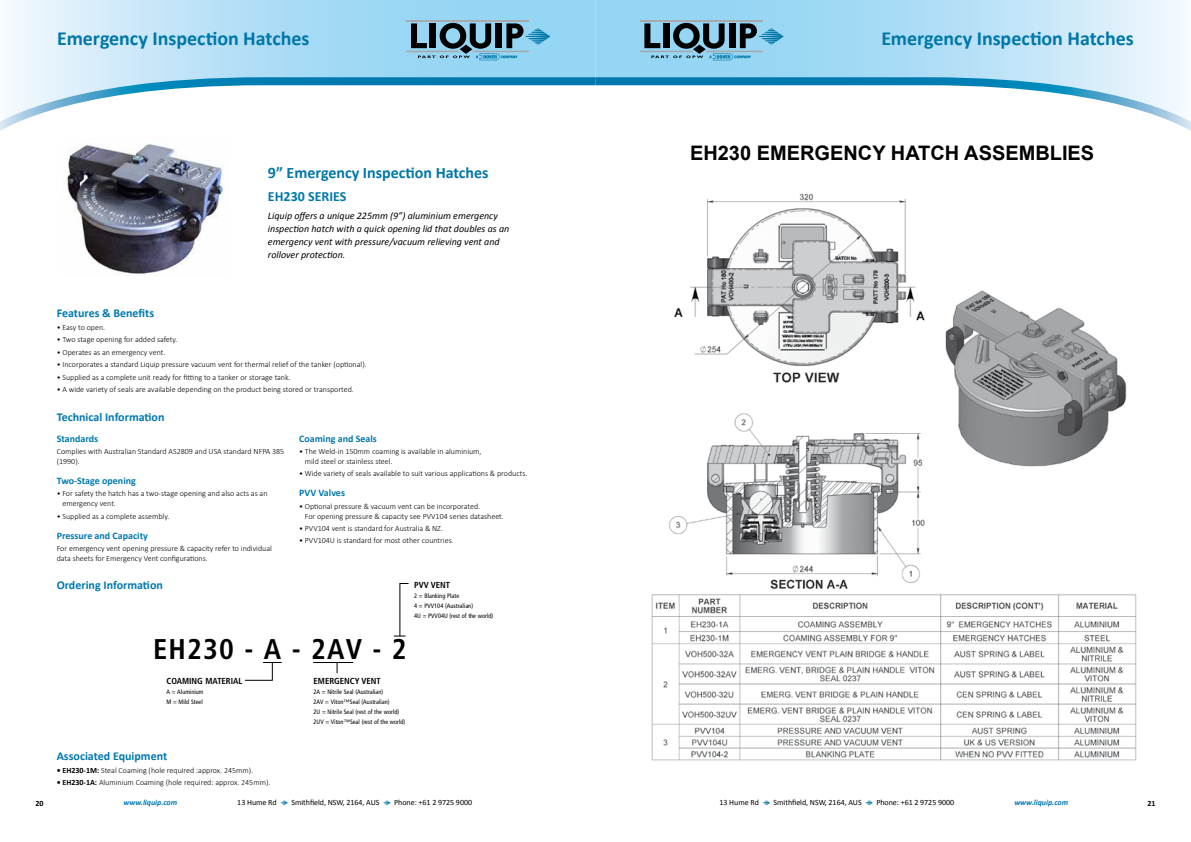
<style>
.page{position:relative;width:1191px;height:842px;background:#fff}
.page>*{position:absolute;margin:0;border:0;box-sizing:border-box;transform-origin:0 0}
.t1{font:700 condensed 28.5px "Frutiger LT Std";letter-spacing:.04em;color:#000}
.t2{font:700 20px "Calibri";letter-spacing:-.005em;color:#0077a8}
.t3{font:700 20px "Arial";color:#000}
.t4{font:700 16px "Calibri";color:#0077a8}
.t5{font:700 14px "Calibri";color:#0078ae}
.t6{font:700 12px "Calibri";color:#0078ae}
.t7{font:italic 10px/13px "Calibri";color:#000}
.t8{font:700 10px "Calibri";color:#0078ae}
.t9{font:700 condensed 8.7px "Frutiger LT Std";color:#000}
.t10{font:300 8px/9.6px "Calibri";color:#000}
.t11{font:8px "Calibri";letter-spacing:-.005em;color:#000}
.t12{font:italic 700 8px "Calibri";letter-spacing:-.005em;color:#0078ae}
.t13{font:700 8px "Calibri";color:#000}
.t14{font:condensed 6.3px/10px "Frutiger LT Std";color:#000}
.s1{font-weight:700}
</style>
<div class="page">
<svg style="left:10px;top:0;width:585px;height:73px;background:#b5e0f6"></svg>
<svg style="left:595px;top:0;width:587px;height:73px;background:#b5e0f6"></svg>
<svg style="left:0;top:73px;width:587px;height:58px"></svg>
<svg style="left:587px;top:73px;width:604px;height:58px"></svg>
<hr style="left:406px;top:20px;width:123px;height:2px;background:#a7a9ac">
<svg style="left:406px;top:23px;width:144px;height:37px;background:#628fa4"></svg>
<hr style="left:640px;top:20px;width:122px;height:2px;background:#a7a9ac">
<svg style="left:640px;top:23px;width:143px;height:37px;background:#628fa4"></svg>
<svg style="left:280px;top:800px;width:8px;height:6px"></svg>
<svg style="left:383px;top:800px;width:8px;height:5px"></svg>
<svg style="left:762px;top:800px;width:8px;height:6px"></svg>
<svg style="left:865px;top:800px;width:8px;height:5px"></svg>
<img style="left:651px;top:193px;width:486px;height:568px">
<img style="left:63px;top:144px;width:161px;height:132px">
<hr style="left:313px;top:662px;width:40px;height:1px;background:#000">
<svg style="left:394px;top:583px;width:15px;height:54px"></svg>
<svg style="left:245px;top:662px;width:37px;height:19px"></svg>
<h2 class="t2" style="left:57px;top:24px;width:254px">Emergency Inspection Hatches</h2>
<h2 class="t2" style="left:881px;top:24px;width:254px">Emergency Inspection Hatches</h2>
<h3 class="t4" style="left:268px;top:162px;width:222px">9” Emergency Inspection Hatches</h3>
<h3 class="t5" style="left:268px;top:186px;width:80px">EH230 SERIES</h3>
<p class="t7" style="left:268px;top:209px;width:243px">Liquip offers a unique 225mm (9”) aluminium emergency inspection hatch with a quick opening lid that doubles as an emergency vent with pressure/vacuum relieving vent and rollover protection.</p>
<h3 class="t6" style="left:57px;top:305px;width:99px">Features &amp; Benefits</h3>
<p class="t10" style="left:57px;top:322px;width:50px">• Easy to open.</p>
<p class="t10" style="left:57px;top:335px;width:122px">• Two stage opening for added safety.</p>
<p class="t10" style="left:57px;top:347px;width:110px">• Operates as an emergency vent.</p>
<p class="t10" style="left:57px;top:360px;width:311px">• Incorporates a standard Liquip pressure vacuum vent for thermal relief of the tanker (optional).</p>
<p class="t10" style="left:57px;top:372px;width:235px">• Supplied as a complete unit ready for fitting to a tanker or storage tank.</p>
<p class="t10" style="left:57px;top:384px;width:298px">• A wide variety of seals are available depending on the product being stored or transported.</p>
<h3 class="t6" style="left:57px;top:408px;width:109px">Technical Information</h3>
<p class="t8" style="left:57px;top:431px;width:43px">Standards</p>
<p class="t10" style="left:57px;top:446px;width:229px">Complies with Australian Standard AS2809 and USA standard NFPA 385 (1990).</p>
<p class="t8" style="left:57px;top:474px;width:81px">Two-Stage opening</p>
<p class="t10" style="left:62px;top:489px;width:207px;text-indent:-6px">• For safety the hatch has a two-stage opening and also acts as an emergency vent.</p>
<p class="t10" style="left:57px;top:511px;width:114px">• Supplied as a complete assembly.</p>
<p class="t8" style="left:57px;top:529px;width:93px">Pressure and Capacity</p>
<p class="t10" style="left:57px;top:544px;width:217px">For emergency vent opening pressure &amp; capacity refer to individual data sheets for Emergency Vent configurations.</p>
<h3 class="t6" style="left:57px;top:576px;width:108px">Ordering Information</h3>
<p class="t8" style="left:299px;top:431px;width:79px">Coaming and Seals</p>
<p class="t10" style="left:305px;top:446px;width:178px;text-indent:-6px">• The Weld-in 150mm coaming is available in aluminium, mild steel or stainless steel.</p>
<p class="t10" style="left:299px;top:468px;width:230px">• Wide variety of seals available to suit various applications &amp; products.</p>
<p class="t8" style="left:299px;top:486px;width:47px">PVV Valves</p>
<p class="t10" style="left:305px;top:501px;width:200px;text-indent:-6px">• Optional pressure &amp; vacuum vent can be incorporated.<br>For opening pressure &amp; capacity see PVV104 series datasheet.</p>
<p class="t10" style="left:299px;top:523px;width:145px">• PVV104 vent is standard for Australia &amp; NZ.</p>
<p class="t10" style="left:299px;top:536px;width:156px">• PVV104U is standard for most other countries.</p>
<p class="t9" style="left:414px;top:580px;width:37px">PVV VENT</p>
<p class="t14" style="left:414px;top:591px;width:81px">2 = Blanking Plate<br>4 = PVV104 (Australian)<br>4U = PVV04U (rest of the world)</p>
<h1 class="t1" style="left:153px;top:632px;width:255px">EH230 - A - 2AV - 2</h1>
<p class="t9" style="left:166px;top:676px;width:77px">COAMING MATERIAL</p>
<p class="t14" style="left:166px;top:687px;width:38px">A = Aluminium<br>M = Mild Steel</p>
<p class="t9" style="left:313px;top:676px;width:69px">EMERGENCY VENT</p>
<p class="t14" style="left:313px;top:687px;width:93px">2A = Nitrile Seal (Australian)<br>2AV = Viton™Seal (Australian)<br>2U = Nitrile Seal (rest of the world)<br>2UV = Viton™Seal (rest of the world)</p>
<h3 class="t6" style="left:57px;top:748px;width:112px">Associated Equipment</h3>
<p class="t10" style="left:57px;top:765px;width:198px"><span class="s1">• EH230-1M:</span> Steal Coaming (hole required :approx. 245mm).</p>
<p class="t10" style="left:57px;top:778px;width:215px"><span class="s1">• EH230-1A:</span> Aluminium Coaming (hole required: approx. 245mm).</p>
<h2 class="t3" style="left:690px;top:140px;width:406px">EH230 EMERGENCY HATCH ASSEMBLIES</h2>
<p class="t13" style="left:35px;top:798px;width:10px">20</p>
<p class="t12" style="left:123px;top:797px;width:55px">www.liquip.com</p>
<p class="t11" style="left:237px;top:797px;width:41px">13 Hume Rd</p>
<p class="t11" style="left:291px;top:797px;width:90px">Smithfield, NSW, 2164, AUS</p>
<p class="t11" style="left:394px;top:797px;width:79px">Phone: +61 2 9725 9000</p>
<p class="t11" style="left:719px;top:797px;width:41px">13 Hume Rd</p>
<p class="t11" style="left:773px;top:797px;width:90px">Smithfield, NSW, 2164, AUS</p>
<p class="t11" style="left:876px;top:797px;width:79px">Phone: +61 2 9725 9000</p>
<p class="t12" style="left:1014px;top:797px;width:55px">www.liquip.com</p>
<p class="t13" style="left:1147px;top:798px;width:10px">21</p>
</div>
